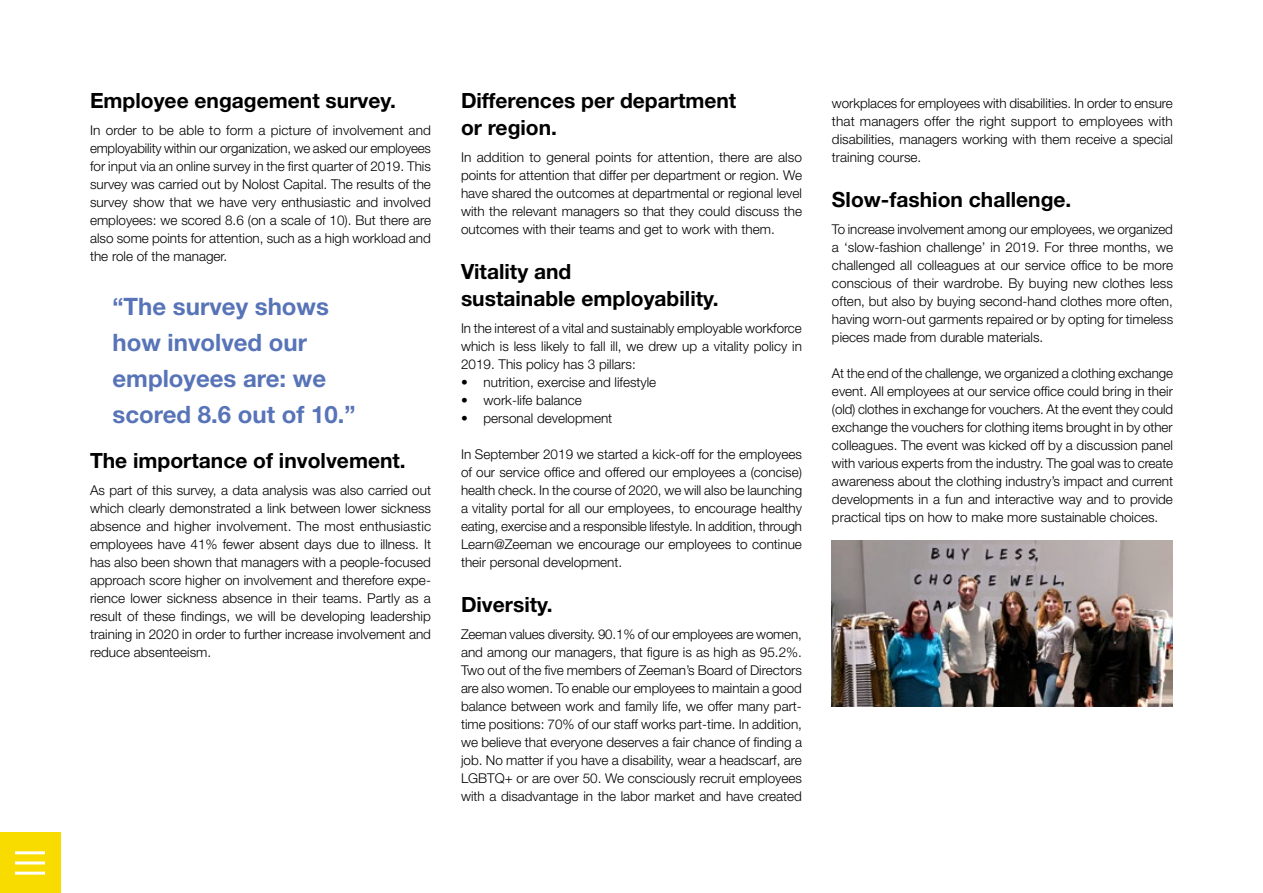
<style>
.page{position:relative;width:1263px;height:893px;background:#fff}
.page>*{position:absolute;margin:0;border:0;box-sizing:border-box;transform-origin:0 0}
.t1{font:700 24px/36px "Helvetica Neue LT Std";color:#5874b8}
.t2{font:700 21px/27px "Helvetica Neue LT Std";color:#000}
.t3{font:300 13.5px/18px "Helvetica Neue LT Std";color:#000;text-align:justify}
</style>
<div class="page">
<div style="left:0;top:833px;width:60px;height:60px;background:#f8dc00"></div>
<hr style="left:15px;top:851px;width:30px;height:3px;background:#fff">
<hr style="left:15px;top:861px;width:30px;height:3px;background:#fff">
<hr style="left:15px;top:872px;width:30px;height:3px;background:#fff">
<img style="left:832px;top:540px;width:341px;height:166px">
<h2 class="t2" style="left:90px;top:87px;width:308px">Employee engagement survey.</h2>
<p class="t3" style="left:90px;top:121px;width:342px">In order to be able to form a picture of involvement and employability within our organization, we asked our employees for input via an online survey in the first quarter of 2019. This survey was carried out by Nolost Capital. The results of the survey show that we have very enthusiastic and involved employees: we scored 8.6 (on a scale of 10). But there are also some points for attention, such as a high workload and the role of the manager.</p>
<h1 class="t1" style="left:112px;top:288px;width:245px">“The survey shows how involved our employees are: we scored 8.6 out of 10.”</h1>
<h2 class="t2" style="left:90px;top:447px;width:317px">The importance of involvement.</h2>
<p class="t3" style="left:90px;top:481px;width:343px">As part of this survey, a data analysis was also carried out which clearly demonstrated a link between lower sickness absence and higher involvement. The most enthusiastic employees have 41% fewer absent days due to illness. It has also been shown that managers with a people-focused approach score higher on involvement and therefore expe&shy;rience lower sickness absence in their teams. Partly as a result of these findings, we will be developing leadership training in 2020 in order to further increase involvement and reduce absenteeism.</p>
<h2 class="t2" style="left:461px;top:87px;width:277px">Differences per department or region.</h2>
<p class="t3" style="left:461px;top:148px;width:343px">In addition to general points for attention, there are also points for attention that differ per department or region. We have shared the outcomes at departmental or regional level with the relevant managers so that they could discuss the outcomes with their teams and get to work with them.</p>
<h2 class="t2" style="left:461px;top:258px;width:259px">Vitality and<br>sustainable employability.</h2>
<p class="t3" style="left:461px;top:319px;width:342px">In the interest of a vital and sustainably employable workforce which is less likely to fall ill, we drew up a vitality policy in 2019. This policy has 3 pillars:</p>
<p class="t3" style="left:461px;top:373px;width:197px">• nutrition, exercise and lifestyle</p>
<p class="t3" style="left:461px;top:391px;width:122px">• work-life balance</p>
<p class="t3" style="left:461px;top:409px;width:153px">• personal development</p>
<p class="t3" style="left:461px;top:445px;width:343px">In September 2019 we started a kick-off for the employees of our service office and offered our employees a (concise) health check. In the course of 2020, we will also be launching a vitality portal for all our employees, to encourage healthy eating, exercise and a responsible lifestyle. In addition, through Learn@Zeeman we encourage our employees to continue their personal development.</p>
<h2 class="t2" style="left:461px;top:591px;width:93px">Diversity.</h2>
<p class="t3" style="left:461px;top:625px;width:342px">Zeeman values diversity. 90.1% of our employees are women, and among our managers, that figure is as high as 95.2%.<br>Two out of the five members of Zeeman’s Board of Directors are also women. To enable our employees to maintain a good balance between work and family life, we offer many part&shy;time positions: 70% of our staff works part-time. In addition, we believe that everyone deserves a fair chance of finding a job. No matter if you have a disability, wear a headscarf, are LGBTQ+ or are over 50. We consciously recruit employees with a disadvantage in the labor market and have created</p>
<p class="t3" style="left:832px;top:94px;width:342px">workplaces for employees with disabilities. In order to ensure that managers offer the right support to employees with disabilities, managers working with them receive a special training course.</p>
<h2 class="t2" style="left:832px;top:186px;width:241px">Slow-fashion challenge.</h2>
<p class="t3" style="left:832px;top:220px;width:343px">To increase involvement among our employees, we organized a ‘slow-fashion challenge’ in 2019. For three months, we challenged all colleagues at our service office to be more conscious of their wardrobe. By buying new clothes less often, but also by buying second-hand clothes more often, having worn-out garments repaired or by opting for timeless pieces made from durable materials.</p>
<p class="t3" style="left:832px;top:364px;width:343px">At the end of the challenge, we organized a clothing exchange event. All employees at our service office could bring in their (old) clothes in exchange for vouchers. At the event they could exchange the vouchers for clothing items brought in by other colleagues. The event was kicked off by a discussion panel with various experts from the industry. The goal was to create awareness about the clothing industry’s impact and current developments in a fun and interactive way and to provide practical tips on how to make more sustainable choices.</p>
</div>
